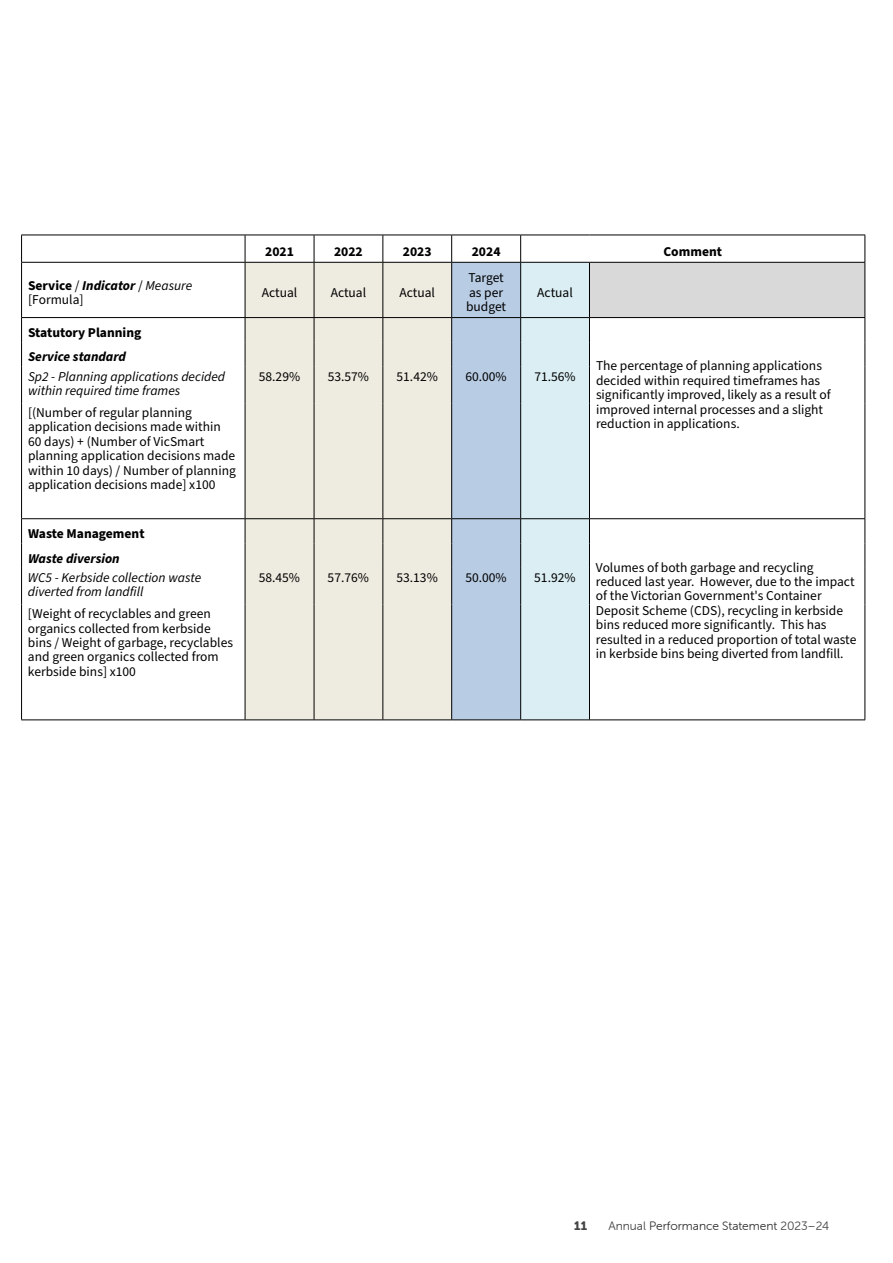
<style>
.page{position:relative;width:893px;height:1263px;background:#fff}
.page>*{position:absolute;margin:0;border:0;box-sizing:border-box;transform-origin:0 0}
.t1{font:13.5px/14.4px "Source Sans Pro";color:#000}
.t2{font:italic 13.5px/14.4px "Source Sans Pro";color:#000}
.t3{font:700 13.5px "Source Sans Pro";color:#000}
.t4{font:italic 700 13.5px "Source Sans Pro";color:#000}
.t5{font:12.15px "Museo Sans Rounded 300";color:#333334}
.t6{font:12.15px "Museo Sans Rounded 900";color:#454546}
.s1{font-weight:700}
.s2{font-weight:700;font-style:italic}
.s3{font-style:italic}
.s4{color:#454546}
</style>
<div class="page">
<svg style="left:22px;top:236px;width:843px;height:483px"></svg>
<div style="left:246px;top:263px;width:205px;height:456px;background:#eeece1"></div>
<div style="left:589px;top:262px;width:276px;height:56px;background:#d9d9d9"></div>
<svg style="left:21px;top:236px;width:1px;height:26px"></svg>
<svg style="left:245px;top:236px;width:1px;height:26px"></svg>
<svg style="left:314px;top:236px;width:1px;height:26px"></svg>
<svg style="left:383px;top:236px;width:1px;height:26px"></svg>
<hr style="left:21px;top:235px;width:224px;height:1px;background:#000">
<hr style="left:245px;top:235px;width:69px;height:1px;background:#000">
<hr style="left:314px;top:235px;width:69px;height:1px;background:#000">
<hr style="left:383px;top:235px;width:69px;height:1px;background:#000">
<hr style="left:589px;top:235px;width:276px;height:1px;background:#000">
<svg style="left:865px;top:235px;width:1px;height:27px"></svg>
<hr style="left:21px;top:263px;width:1px;height:54px;background:#000">
<hr style="left:21px;top:262px;width:224px;height:1px;background:#000">
<hr style="left:245px;top:262px;width:69px;height:1px;background:#000">
<hr style="left:314px;top:262px;width:69px;height:1px;background:#000">
<hr style="left:383px;top:262px;width:69px;height:1px;background:#000">
<hr style="left:589px;top:262px;width:276px;height:1px;background:#000">
<hr style="left:21px;top:317px;width:224px;height:1px;background:#000">
<hr style="left:245px;top:317px;width:69px;height:1px;background:#000">
<hr style="left:314px;top:317px;width:69px;height:1px;background:#000">
<hr style="left:383px;top:317px;width:69px;height:1px;background:#000">
<hr style="left:589px;top:317px;width:276px;height:1px;background:#000">
<svg style="left:21px;top:318px;width:1px;height:49px"></svg>
<hr style="left:21px;top:367px;width:1px;height:36px;background:#000">
<hr style="left:21px;top:403px;width:1px;height:115px;background:#000">
<hr style="left:21px;top:518px;width:224px;height:1px;background:#000">
<hr style="left:245px;top:518px;width:69px;height:1px;background:#000">
<hr style="left:314px;top:518px;width:69px;height:1px;background:#000">
<hr style="left:383px;top:518px;width:69px;height:1px;background:#000">
<hr style="left:589px;top:518px;width:276px;height:1px;background:#000">
<svg style="left:21px;top:519px;width:1px;height:49px"></svg>
<hr style="left:245px;top:263px;width:1px;height:54px;background:#000">
<hr style="left:314px;top:263px;width:1px;height:54px;background:#000">
<hr style="left:383px;top:263px;width:1px;height:54px;background:#000">
<hr style="left:865px;top:263px;width:1px;height:54px;background:#000">
<svg style="left:245px;top:318px;width:1px;height:49px"></svg>
<svg style="left:314px;top:318px;width:1px;height:49px"></svg>
<svg style="left:383px;top:318px;width:1px;height:49px"></svg>
<svg style="left:865px;top:318px;width:1px;height:49px"></svg>
<hr style="left:245px;top:367px;width:1px;height:36px;background:#000">
<hr style="left:314px;top:367px;width:1px;height:36px;background:#000">
<hr style="left:383px;top:367px;width:1px;height:36px;background:#000">
<hr style="left:865px;top:367px;width:1px;height:36px;background:#000">
<hr style="left:245px;top:403px;width:1px;height:115px;background:#000">
<hr style="left:314px;top:403px;width:1px;height:115px;background:#000">
<hr style="left:383px;top:403px;width:1px;height:115px;background:#000">
<hr style="left:865px;top:403px;width:1px;height:115px;background:#000">
<svg style="left:245px;top:519px;width:1px;height:49px"></svg>
<svg style="left:314px;top:519px;width:1px;height:49px"></svg>
<svg style="left:383px;top:519px;width:1px;height:49px"></svg>
<svg style="left:451px;top:235px;width:139px;height:484px;background:#c7d9e7"></svg>
<svg style="left:865px;top:519px;width:1px;height:49px"></svg>
<hr style="left:865px;top:568px;width:1px;height:36px;background:#000">
<hr style="left:865px;top:604px;width:1px;height:115px;background:#000">
<hr style="left:21px;top:719px;width:224px;height:1px;background:#000">
<hr style="left:245px;top:719px;width:69px;height:1px;background:#000">
<hr style="left:314px;top:719px;width:69px;height:1px;background:#000">
<hr style="left:383px;top:719px;width:69px;height:1px;background:#000">
<hr style="left:452px;top:719px;width:69px;height:1px;background:#000">
<hr style="left:521px;top:719px;width:68px;height:1px;background:#000">
<hr style="left:589px;top:719px;width:276px;height:1px;background:#000">
<hr style="left:21px;top:568px;width:1px;height:36px;background:#000">
<hr style="left:245px;top:568px;width:1px;height:36px;background:#000">
<hr style="left:314px;top:568px;width:1px;height:36px;background:#000">
<hr style="left:383px;top:568px;width:1px;height:36px;background:#000">
<hr style="left:451px;top:568px;width:1px;height:36px;background:#000">
<hr style="left:520px;top:568px;width:1px;height:36px;background:#000">
<hr style="left:589px;top:568px;width:1px;height:36px;background:#000">
<hr style="left:21px;top:604px;width:1px;height:115px;background:#000">
<hr style="left:245px;top:604px;width:1px;height:115px;background:#000">
<hr style="left:314px;top:604px;width:1px;height:115px;background:#000">
<hr style="left:383px;top:604px;width:1px;height:115px;background:#000">
<hr style="left:451px;top:604px;width:1px;height:115px;background:#000">
<hr style="left:520px;top:604px;width:1px;height:115px;background:#000">
<hr style="left:589px;top:604px;width:1px;height:115px;background:#000">
<p class="t3" style="left:265px;top:242px;width:30px">2021</p>
<p class="t3" style="left:334px;top:242px;width:30px">2022</p>
<p class="t3" style="left:403px;top:242px;width:30px">2023</p>
<p class="t3" style="left:472px;top:242px;width:30px">2024</p>
<p class="t3" style="left:663px;top:242px;width:60px">Comment</p>
<p class="t1" style="left:28px;top:278px;width:166px"><span class="s1">Service</span> / <span class="s2">Indicator</span> / <span class="s3">Measure </span>[Formula]</p>
<p class="t1" style="left:262px;top:286px;width:37px">Actual</p>
<p class="t1" style="left:331px;top:286px;width:37px">Actual</p>
<p class="t1" style="left:399px;top:286px;width:37px">Actual</p>
<p class="t3" style="left:28px;top:323px;width:115px">Statutory Planning</p>
<p class="t4" style="left:28px;top:348px;width:99px">Service standard</p>
<p class="t1" style="left:466px;top:271px;width:42px">Target as per budget</p>
<p class="t1" style="left:537px;top:286px;width:37px">Actual</p>
<p class="t2" style="left:28px;top:369px;width:199px">Sp2 - Planning applications decided within required time frames</p>
<p class="t1" style="left:259px;top:369px;width:43px">58.29%</p>
<p class="t1" style="left:328px;top:369px;width:43px">53.57%</p>
<p class="t1" style="left:397px;top:369px;width:43px">51.42%</p>
<p class="t1" style="left:465px;top:369px;width:43px">60.00%</p>
<p class="t1" style="left:534px;top:369px;width:43px">71.56%</p>
<p class="t1" style="left:28px;top:406px;width:209px">[(Number of regular planning application decisions made within 60 days) + (Number of VicSmart planning application decisions made within 10 days) / Number of planning application decisions made] x100</p>
<p class="t3" style="left:28px;top:524px;width:118px">Waste Management</p>
<p class="t4" style="left:28px;top:549px;width:93px">Waste diversion</p>
<p class="t2" style="left:28px;top:570px;width:175px">WC5 - Kerbside collection waste diverted from landfill</p>
<p class="t1" style="left:259px;top:570px;width:43px">58.45%</p>
<p class="t1" style="left:328px;top:570px;width:43px">57.76%</p>
<p class="t1" style="left:396px;top:570px;width:43px">53.13%</p>
<p class="t1" style="left:465px;top:570px;width:43px">50.00%</p>
<p class="t1" style="left:534px;top:570px;width:43px">51.92%</p>
<p class="t1" style="left:28px;top:607px;width:207px">[Weight of recyclables and green organics collected from kerbside bins / Weight of garbage, recyclables and green organics collected from kerbside bins] x100</p>
<p class="t1" style="left:596px;top:359px;width:236px">The percentage of planning applications decided within required timeframes has significantly improved, likely as a result of improved internal processes and a slight reduction in applications.</p>
<p class="t1" style="left:596px;top:560px;width:262px">Volumes of both garbage and recycling reduced last year. However, due to the impact of the Victorian Government's Container Deposit Scheme (CDS), recycling in kerbside bins reduced more significantly. This has resulted in a reduced proportion of total waste in kerbside bins being diverted from landfill.</p>
<p class="t6" style="left:574px;top:1218px;width:14px">11</p>
<p class="t5" style="left:608px;top:1219px;width:222px"><span class="s4">Annual</span> Performance Statement <span class="s4">2023–24</span></p>
</div>
